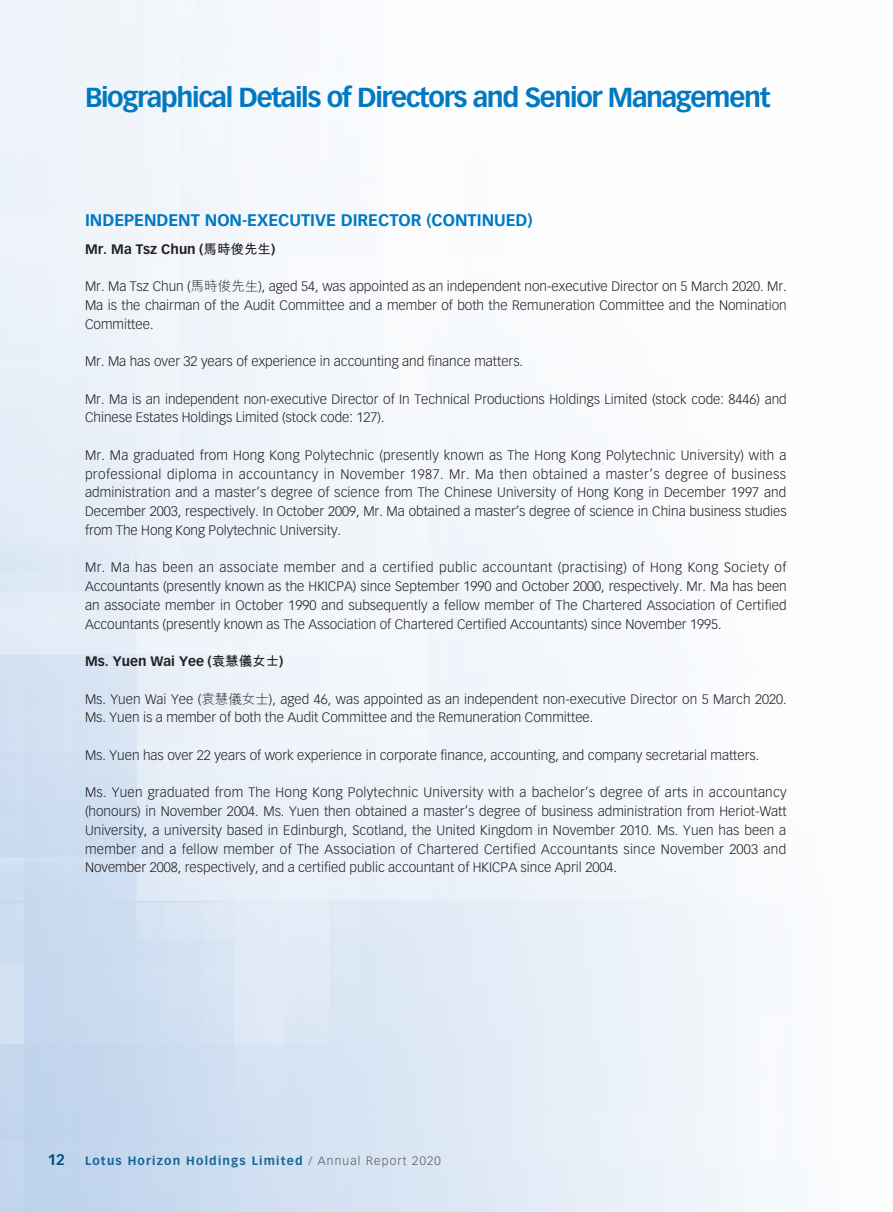
<style>
.page{position:relative;width:893px;height:1212px;background:#fff}
.page>*{position:absolute;margin:0;border:0;box-sizing:border-box;transform-origin:0 0}
._00_txt{font:700 27px "Vectora LT Std";letter-spacing:-.05em;color:#0079c2}
._01_H1{font:700 16.5px "Vectora LT Std";color:#0079c2}
.t1{font:700 15px "Vectora LT Std";color:#004f83}
._00_txt-2{font:300 13.5px/18.8px "Vectora LT Std";color:#231f20;text-align:justify}
._00_txt-3{font:700 13.5px "Vectora LT Std";color:#231f20}
.t2{font:700 12px "Vectora LT Std";letter-spacing:.1em;color:#166597}
.s1{font-family:"M Hei HK"}
.s2{font-weight:300;color:#57585a}
</style>
<div class="page">
<p class="_00_txt" style="left:85px;top:81px;width:687px">Biographical Details of Directors and Senior Management</p>
<p class="_01_H1" style="left:85px;top:210px;width:449px">INDEPENDENT NON-EXECUTIVE DIRECTOR (CONTINUED)</p>
<p class="_00_txt-3" style="left:85px;top:241px;width:192px">Mr. Ma Tsz Chun (<span class="s1">馬時俊先生</span>)</p>
<p class="_00_txt-2" style="left:85px;top:277px;width:703px">Mr. Ma Tsz Chun (<span class="s1">馬時俊先生</span>), aged 54, was appointed as an independent non-executive Director on 5 March 2020. Mr.<br>Ma is the chairman of the Audit Committee and a member of both the Remuneration Committee and the Nomination Committee.</p>
<p class="_00_txt-2" style="left:85px;top:352px;width:440px">Mr. Ma has over 32 years of experience in accounting and finance matters.</p>
<p class="_00_txt-2" style="left:85px;top:390px;width:703px">Mr. Ma is an independent non-executive Director of In Technical Productions Holdings Limited (stock code: 8446) and<br>Chinese Estates Holdings Limited (stock code: 127).</p>
<p class="_00_txt-2" style="left:85px;top:446px;width:703px">Mr. Ma graduated from Hong Kong Polytechnic (presently known as The Hong Kong Polytechnic University) with a professional diploma in accountancy in November 1987. Mr. Ma then obtained a master’s degree of business administration and a master’s degree of science from The Chinese University of Hong Kong in December 1997 and December 2003, respectively. In October 2009, Mr. Ma obtained a master’s degree of science in China business studies from The Hong Kong Polytechnic University.</p>
<p class="_00_txt-2" style="left:85px;top:558px;width:703px">Mr. Ma has been an associate member and a certified public accountant (practising) of Hong Kong Society of Accountants (presently known as the HKICPA) since September 1990 and October 2000, respectively. Mr. Ma has been an associate member in October 1990 and subsequently a fellow member of The Chartered Association of Certified Accountants (presently known as The Association of Chartered Certified Accountants) since November 1995.</p>
<p class="_00_txt-3" style="left:85px;top:653px;width:200px">Ms. Yuen Wai Yee (<span class="s1">袁慧儀女士</span>)</p>
<p class="_00_txt-2" style="left:85px;top:690px;width:703px">Ms. Yuen Wai Yee (<span class="s1">袁慧儀女士</span>), aged 46, was appointed as an independent non-executive Director on 5 March 2020.<br>Ms. Yuen is a member of both the Audit Committee and the Remuneration Committee.</p>
<p class="_00_txt-2" style="left:85px;top:746px;width:676px">Ms. Yuen has over 22 years of work experience in corporate finance, accounting, and company secretarial matters.</p>
<p class="_00_txt-2" style="left:85px;top:783px;width:703px">Ms. Yuen graduated from The Hong Kong Polytechnic University with a bachelor’s degree of arts in accountancy (honours) in November 2004. Ms. Yuen then obtained a master’s degree of business administration from Heriot-Watt University, a university based in Edinburgh, Scotland, the United Kingdom in November 2010. Ms. Yuen has been a member and a fellow member of The Association of Chartered Certified Accountants since November 2003 and November 2008, respectively, and a certified public accountant of HKICPA since April 2004.</p>
<p class="t1" style="left:47px;top:1150px;width:19px">12</p>
<p class="t2" style="left:85px;top:1153px;width:357px">Lotus Horizon Holdings Limited <span class="s2">/ Annual Report 2020</span></p>
</div>
